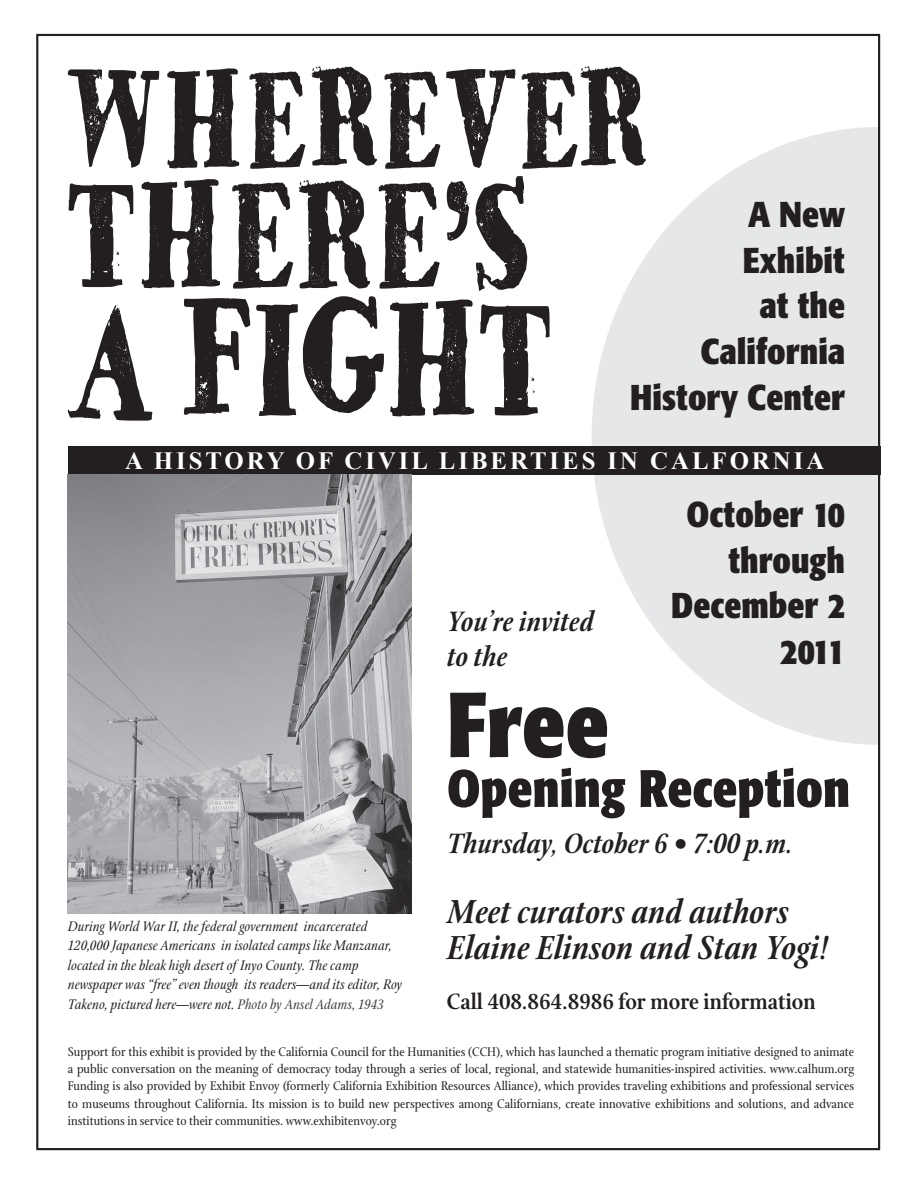
<style>
.page{position:relative;width:918px;height:1188px;background:#fff}
.page>*{position:absolute;margin:0;border:0;box-sizing:border-box;transform-origin:0 0}
.t1{font:700 condensed 91.05px "Formata";color:#231f20}
.t2{font:700 condensed 52.05px "Formata";color:#231f20}
.t3{font:italic 600 36px/36px "Stone Print";color:#231f20}
.t4{font:700 condensed 35.55px/45.8px "Formata";color:#231f20;text-align:right}
.t5{font:italic 600 30.3px/34.7px "Stone Print";color:#231f20}
.t6{font:700 24.75px "Times New Roman";letter-spacing:.12em;color:#fff}
.t7{font:600 24px "Stone Print";color:#231f20}
.t8{font:italic 15px/19.5px "Stone Print";color:#231f20}
.t9{font:13.5px/17.4px "Stone Print";color:#231f20;text-align:justify}
.s1{color:#3e3e3f}
</style>
<div class="page">
<svg style="left:592px;top:127px;width:285px;height:618px;fill:#e6e7e9"></svg>
<svg style="left:68px;top:69px;width:91px;height:99px"></svg>
<svg style="left:167px;top:68px;width:72px;height:100px"></svg>
<svg style="left:250px;top:72px;width:55px;height:97px"></svg>
<svg style="left:312px;top:66px;width:65px;height:100px"></svg>
<svg style="left:385px;top:72px;width:55px;height:97px"></svg>
<svg style="left:446px;top:69px;width:69px;height:99px"></svg>
<svg style="left:522px;top:66px;width:124px;height:103px"></svg>
<svg style="left:68px;top:183px;width:65px;height:104px"></svg>
<svg style="left:142px;top:179px;width:78px;height:109px"></svg>
<svg style="left:232px;top:183px;width:61px;height:106px"></svg>
<svg style="left:299px;top:180px;width:71px;height:108px"></svg>
<svg style="left:379px;top:183px;width:61px;height:106px"></svg>
<svg style="left:476px;top:176px;width:51px;height:115px"></svg>
<svg style="left:447px;top:181px;width:22px;height:60px"></svg>
<svg style="left:68px;top:305px;width:84px;height:116px"></svg>
<svg style="left:184px;top:298px;width:66px;height:117px"></svg>
<svg style="left:256px;top:296px;width:128px;height:120px"></svg>
<svg style="left:390px;top:300px;width:160px;height:116px"></svg>
<div style="left:68px;top:446px;width:812px;height:29px;background:#231f20"></div>
<img style="left:68px;top:475px;width:343px;height:438px">
<h3 class="t4" style="left:630px;top:191px;width:216px">A New<br>Exhibit<br>at the<br>California<br>History Center</h3>
<h3 class="t6" style="left:125px;top:446px;width:701px">A HISTORY OF CIVIL LIBERTIES IN CALFORNIA</h3>
<h3 class="t4" style="left:671px;top:491px;width:175px">October 10 through<br>December 2<br>2011</h3>
<h3 class="t5" style="left:447px;top:604px;width:148px">You’re invited to the</h3>
<h1 class="t1" style="left:447px;top:668px;width:164px">Free</h1>
<h2 class="t2" style="left:447px;top:756px;width:405px">Opening Reception</h2>
<h3 class="t5" style="left:447px;top:826px;width:347px">Thursday, October 6 • 7:00 p.m.</h3>
<h3 class="t3" style="left:447px;top:894px;width:383px">Meet curators and authors<br>Elaine Elinson and Stan Yogi!</h3>
<h3 class="t7" style="left:447px;top:987px;width:370px">Call 408.864.8986 for more information</h3>
<p class="t9" style="left:68px;top:1043px;width:788px">Support for this exhibit is provided by the California Council for the Humanities (CCH), which has launched a thematic program initiative designed to animate a public conversation on the meaning of democracy today through a series of local, regional, and statewide humanities-inspired activities. www.calhum.org Funding is also provided by Exhibit Envoy (formerly California Exhibition Resources Alliance), which provides traveling exhibitions and professional services to museums throughout California. Its mission is to build new perspectives among Californians, create innovative exhibitions and solutions, and advance institutions in service to their communities. www.exhibitenvoy.org</p>
<p class="t8" style="left:68px;top:916px;width:336px">During World War II, the federal government incarcerated 120,000 Japanese Americans in isolated camps like Manzanar, located in the bleak high desert of Inyo County. The camp newspaper was “free” even though its readers—and its editor, Roy Takeno, pictured here—were not. <span class="s1">Photo by Ansel Adams, 1943</span></p>
</div>
